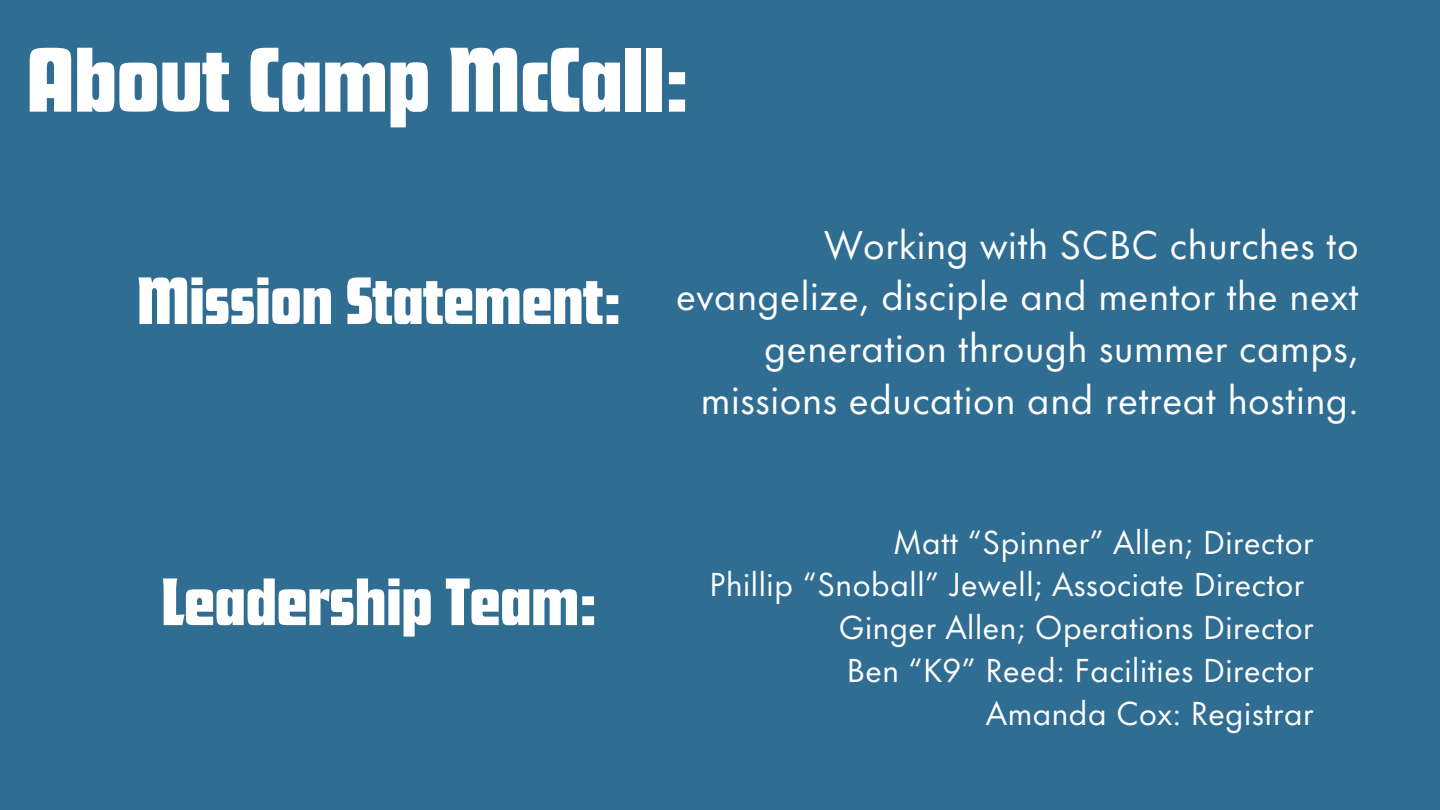
<style>
.page{position:relative;width:1440px;height:810px;background:#306d93}
.page>*{position:absolute;margin:0;border:0;box-sizing:border-box;transform-origin:0 0}
.t1{font:900 95.9px "Futura Now Display";color:#fff}
.t2{font:900 69.9px "Futura Now Display";color:#fff}
.t3{font:37px/51.8px "Futura Now Text";color:#fff;text-align:right}
.t4{font:30.7px "Futura Now Text";color:#fff}
</style>
<div class="page">
<h1 class="t1" style="left:27px;top:18px;width:664px">About Camp McCall:</h1>
<p class="t2" style="left:137px;top:256px;width:486px">Mission Statement:</p>
<p class="t2" style="left:161px;top:557px;width:437px">Leadership Team:</p>
<h2 class="t3" style="left:676px;top:220px;width:685px">Working with SCBC churches to evangelize, disciple and mentor the next generation through summer camps, missions education and retreat hosting.</h2>
<h3 class="t4" style="left:893px;top:525px;width:422px">Matt “Spinner” Allen; Director</h3>
<h2 class="t4" style="left:709px;top:568px;width:597px">Phillip “Snoball” Jewell; Associate Director</h2>
<p class="t4" style="left:838px;top:611px;width:477px">Ginger Allen; Operations Director</p>
<p class="t4" style="left:846px;top:653px;width:469px">Ben “K9” Reed: Facilities Director</p>
<p class="t4" style="left:986px;top:696px;width:329px">Amanda Cox: Registrar</p>
</div>
